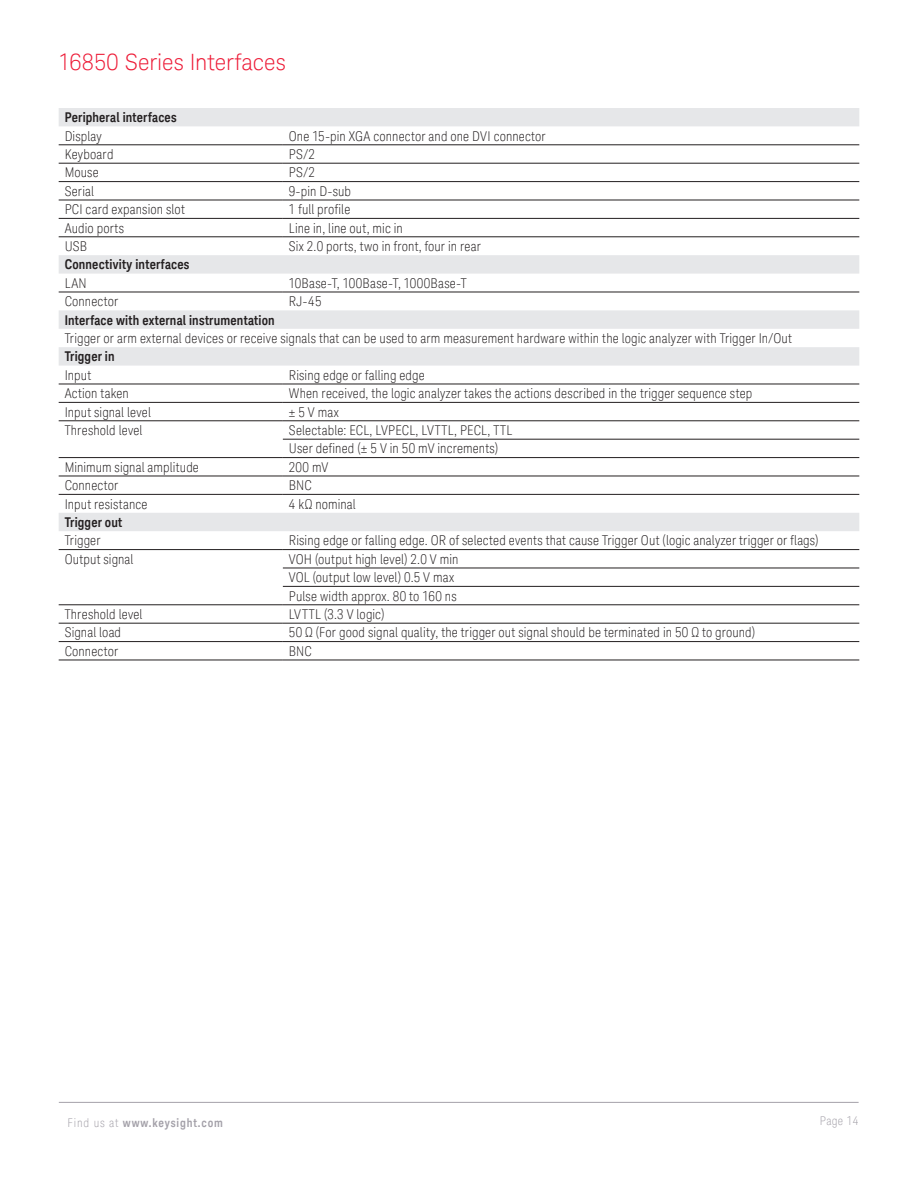
<style>
.page{position:relative;width:918px;height:1188px;background:#fff}
.page>*{position:absolute;margin:0;border:0;box-sizing:border-box;transform-origin:0 0}
.K_Heading_1{font:300 22.5px "Keysight Sans";color:#ed1a36}
.K_Table_Text{font:300 condensed 13.5px "Keysight Sans";letter-spacing:.01em;color:#231f20}
.K_Table_Heading_1{font:700 13.5px "Keysight Sans Condensed";letter-spacing:.015em;color:#231f20}
.t1{font:700 12px "Keysight Sans Condensed";letter-spacing:.07em;color:#a4a1a9}
.t2{font:300 condensed 12px "Keysight Sans";letter-spacing:.03em;color:#a4a1a9}
.s1{font-family:"Keysight Sans";font-weight:300;font-stretch:condensed}
</style>
<div class="page">
<hr style="left:59px;top:1102px;width:800px;height:1px;background:#a4a1a9">
<svg style="left:59px;top:108px;width:800px;height:423px"></svg>
<hr style="left:59px;top:144px;width:224px;height:1px;background:#231f20">
<hr style="left:283px;top:144px;width:576px;height:1px;background:#231f20">
<hr style="left:59px;top:163px;width:224px;height:1px;background:#231f20">
<hr style="left:283px;top:163px;width:576px;height:1px;background:#231f20">
<hr style="left:59px;top:181px;width:224px;height:1px;background:#231f20">
<hr style="left:283px;top:181px;width:576px;height:1px;background:#231f20">
<hr style="left:59px;top:200px;width:224px;height:1px;background:#231f20">
<hr style="left:283px;top:200px;width:576px;height:1px;background:#231f20">
<hr style="left:59px;top:218px;width:224px;height:1px;background:#231f20">
<hr style="left:283px;top:218px;width:576px;height:1px;background:#231f20">
<hr style="left:59px;top:236px;width:224px;height:1px;background:#231f20">
<hr style="left:283px;top:236px;width:576px;height:1px;background:#231f20">
<hr style="left:59px;top:292px;width:224px;height:1px;background:#231f20">
<hr style="left:283px;top:292px;width:576px;height:1px;background:#231f20">
<hr style="left:59px;top:384px;width:224px;height:1px;background:#231f20">
<hr style="left:283px;top:384px;width:576px;height:1px;background:#231f20">
<hr style="left:59px;top:402px;width:224px;height:1px;background:#231f20">
<hr style="left:283px;top:402px;width:576px;height:1px;background:#231f20">
<hr style="left:59px;top:420px;width:224px;height:1px;background:#231f20">
<hr style="left:283px;top:420px;width:576px;height:1px;background:#231f20">
<hr style="left:283px;top:439px;width:576px;height:1px;background:#231f20">
<hr style="left:59px;top:457px;width:224px;height:1px;background:#231f20">
<hr style="left:283px;top:457px;width:576px;height:1px;background:#231f20">
<hr style="left:59px;top:476px;width:224px;height:1px;background:#231f20">
<hr style="left:283px;top:476px;width:576px;height:1px;background:#231f20">
<hr style="left:59px;top:494px;width:224px;height:1px;background:#231f20">
<hr style="left:283px;top:494px;width:576px;height:1px;background:#231f20">
<hr style="left:59px;top:549px;width:224px;height:1px;background:#231f20">
<hr style="left:283px;top:549px;width:576px;height:1px;background:#231f20">
<hr style="left:283px;top:568px;width:576px;height:1px;background:#231f20">
<hr style="left:283px;top:586px;width:576px;height:1px;background:#231f20">
<hr style="left:59px;top:604px;width:224px;height:1px;background:#231f20">
<hr style="left:283px;top:604px;width:576px;height:1px;background:#231f20">
<hr style="left:59px;top:623px;width:224px;height:1px;background:#231f20">
<hr style="left:283px;top:623px;width:576px;height:1px;background:#231f20">
<hr style="left:59px;top:641px;width:224px;height:1px;background:#231f20">
<hr style="left:283px;top:641px;width:576px;height:1px;background:#231f20">
<hr style="left:59px;top:660px;width:224px;height:1px;background:#231f20">
<hr style="left:283px;top:660px;width:576px;height:1px;background:#231f20">
<p class="K_Heading_1" style="left:59px;top:49px;width:229px">16850 Series Interfaces</p>
<p class="K_Table_Heading_1" style="left:65px;top:109px;width:114px">Peripheral interfaces</p>
<p class="K_Table_Text" style="left:65px;top:128px;width:39px">Display</p>
<p class="K_Table_Text" style="left:289px;top:128px;width:258px">One 15-pin XGA connector and one DVI connector</p>
<p class="K_Table_Text" style="left:65px;top:146px;width:50px">Keyboard</p>
<p class="K_Table_Text" style="left:289px;top:146px;width:28px">PS/2</p>
<p class="K_Table_Text" style="left:65px;top:165px;width:36px">Mouse</p>
<p class="K_Table_Text" style="left:289px;top:165px;width:28px">PS/2</p>
<p class="K_Table_Text" style="left:65px;top:183px;width:31px">Serial</p>
<p class="K_Table_Text" style="left:289px;top:183px;width:64px">9-pin D-sub</p>
<p class="K_Table_Text" style="left:65px;top:201px;width:122px">PCI card expansion slot</p>
<p class="K_Table_Text" style="left:289px;top:201px;width:63px">1 full profile</p>
<p class="K_Table_Text" style="left:65px;top:220px;width:61px">Audio ports</p>
<p class="K_Table_Text" style="left:289px;top:220px;width:115px">Line in, line out, mic in</p>
<p class="K_Table_Text" style="left:65px;top:238px;width:24px">USB</p>
<p class="K_Table_Text" style="left:289px;top:238px;width:194px">Six 2.0 ports, two in front, four in rear</p>
<p class="K_Table_Heading_1" style="left:65px;top:256px;width:126px">Connectivity interfaces</p>
<p class="K_Table_Text" style="left:65px;top:275px;width:24px">LAN</p>
<p class="K_Table_Text" style="left:289px;top:275px;width:179px">10Base-T, 100Base-T, 1000Base-T</p>
<p class="K_Table_Text" style="left:65px;top:293px;width:55px">Connector</p>
<p class="K_Table_Text" style="left:289px;top:293px;width:34px">RJ-45</p>
<p class="K_Table_Heading_1" style="left:65px;top:312px;width:212px">Interface with external instrumentation</p>
<p class="K_Table_Text" style="left:65px;top:330px;width:729px">Trigger or arm external devices or receive signals that can be used to arm measurement hardware within the logic analyzer with Trigger In/Out</p>
<p class="K_Table_Heading_1" style="left:65px;top:348px;width:51px">Trigger in</p>
<p class="K_Table_Text" style="left:65px;top:367px;width:28px">Input</p>
<p class="K_Table_Text" style="left:289px;top:367px;width:137px">Rising edge or falling edge</p>
<p class="K_Table_Text" style="left:65px;top:385px;width:66px">Action taken</p>
<p class="K_Table_Text" style="left:289px;top:385px;width:465px">When received, the logic analyzer takes the actions described in the trigger sequence step</p>
<p class="K_Table_Text" style="left:65px;top:404px;width:88px">Input signal level</p>
<p class="K_Table_Text" style="left:289px;top:404px;width:52px">± 5 V max</p>
<p class="K_Table_Text" style="left:65px;top:422px;width:79px">Threshold level</p>
<p class="K_Table_Text" style="left:289px;top:422px;width:225px">Selectable: ECL, LVPECL, LVTTL, PECL, TTL</p>
<p class="K_Table_Text" style="left:289px;top:441px;width:211px">User defined (± 5 V in 50 mV increments)</p>
<p class="K_Table_Text" style="left:65px;top:459px;width:136px">Minimum signal amplitude</p>
<p class="K_Table_Text" style="left:289px;top:459px;width:41px">200 mV</p>
<p class="K_Table_Text" style="left:65px;top:477px;width:55px">Connector</p>
<p class="K_Table_Text" style="left:289px;top:477px;width:24px">BNC</p>
<p class="K_Table_Text" style="left:65px;top:496px;width:84px">Input resistance</p>
<p class="K_Table_Text" style="left:289px;top:496px;width:68px">4 kΩ nominal</p>
<p class="K_Table_Heading_1" style="left:65px;top:514px;width:59px">Trigger out</p>
<p class="K_Table_Text" style="left:65px;top:533px;width:37px">Trigger</p>
<p class="K_Table_Text" style="left:289px;top:533px;width:531px">Rising edge or falling edge. OR of selected events that cause Trigger Out (logic analyzer trigger or flags)</p>
<p class="K_Table_Text" style="left:65px;top:551px;width:70px">Output signal</p>
<p class="K_Table_Text" style="left:289px;top:551px;width:171px">VOH (output high level) 2.0 V min</p>
<p class="K_Table_Text" style="left:289px;top:569px;width:167px">VOL (output low level) 0.5 V max</p>
<p class="K_Table_Text" style="left:289px;top:588px;width:169px">Pulse width approx. 80 to 160 ns</p>
<p class="K_Table_Text" style="left:65px;top:606px;width:79px">Threshold level</p>
<p class="K_Table_Text" style="left:289px;top:606px;width:97px">LVTTL (3.3 V logic)</p>
<p class="K_Table_Text" style="left:65px;top:625px;width:58px">Signal load</p>
<p class="K_Table_Text" style="left:289px;top:625px;width:468px">50 Ω (For good signal quality, the trigger out signal should be terminated in 50 Ω to ground)</p>
<p class="K_Table_Text" style="left:65px;top:643px;width:55px">Connector</p>
<p class="K_Table_Text" style="left:289px;top:643px;width:24px">BNC</p>
<p class="t1" style="left:68px;top:1115px;width:157px"><span class="s1">Find us at</span> www.keysight.com</p>
<p class="t2" style="left:820px;top:1113px;width:40px">Page 14</p>
</div>
